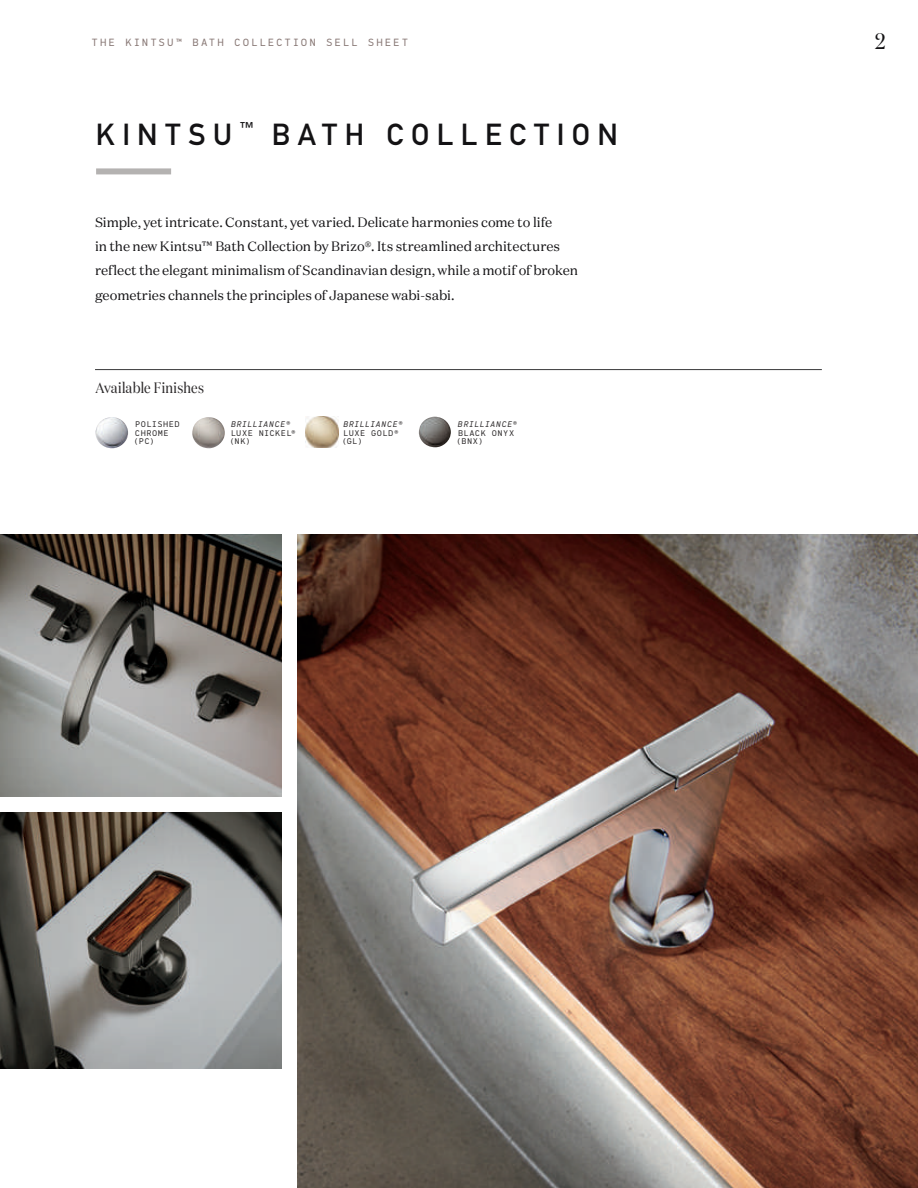
<style>
.page{position:relative;width:918px;height:1188px;background:#fff}
.page>*{position:absolute;margin:0;border:0;box-sizing:border-box;transform-origin:0 0}
.t1{font:30px "DIN Mittelschrift Std";letter-spacing:.25em;color:#131214}
.t2{font:22.5px "Domaine Display Nr";color:#131214}
.t3{font:15px "Domaine Display Nr";letter-spacing:.015em;color:#2e2b2c}
.t4{font:13.5px/24.5px "Domaine Text";letter-spacing:-.005em;color:#131214}
.t5{font:10.5px "PFDIN Mono";letter-spacing:.25em;color:#887875}
.t6{font:8.25px/8.6px "PFDIN Mono";letter-spacing:.14em;color:#2e2b2c}
.s1{font-style:italic}
</style>
<div class="page">
<div style="left:96px;top:168px;width:75px;height:6px;background:#b4b2b1"></div>
<hr style="left:95px;top:369px;width:727px;height:1px;background:#383839">
<img style="left:96px;top:417px;width:32px;height:31px">
<img style="left:192px;top:417px;width:33px;height:31px">
<img style="left:306px;top:416px;width:33px;height:32px">
<img style="left:0;top:534px;width:282px;height:262px">
<img style="left:0;top:812px;width:282px;height:257px">
<img style="left:298px;top:534px;width:620px;height:654px">
<img style="left:419px;top:417px;width:32px;height:30px">
<p class="t5" style="left:92px;top:36px;width:318px">THE KINTSU™ BATH COLLECTION SELL SHEET</p>
<h2 class="t2" style="left:875px;top:26px;width:12px">2</h2>
<h1 class="t1" style="left:96px;top:116px;width:524px">KINTSU <sup>™</sup> BATH COLLECTION</h1>
<p class="t4" style="left:95px;top:209px;width:485px">Simple, yet intricate. Constant, yet varied. Delicate harmonies come to life<br>in the new Kintsu™ Bath Collection by Brizo®. Its streamlined architectures reflect the elegant minimalism of Scandinavian design, while a motif of broken geometries channels the principles of Japanese wabi-sabi.</p>
<p class="t3" style="left:96px;top:378px;width:110px">Available Finishes</p>
<p class="t6" style="left:134px;top:420px;width:47px">POLISHED<br>CHROME (PC)</p>
<p class="t6" style="left:457px;top:420px;width:62px"><span class="s1">BRILLIANCE</span>®<br>BLACK ONYX (BNX)</p>
<p class="t6" style="left:230px;top:420px;width:67px"><span class="s1">BRILLIANCE</span>®<br>LUXE NICKEL® (NK)</p>
<p class="t6" style="left:342px;top:420px;width:62px"><span class="s1">BRILLIANCE</span>®<br>LUXE GOLD® (GL)</p>
</div>
